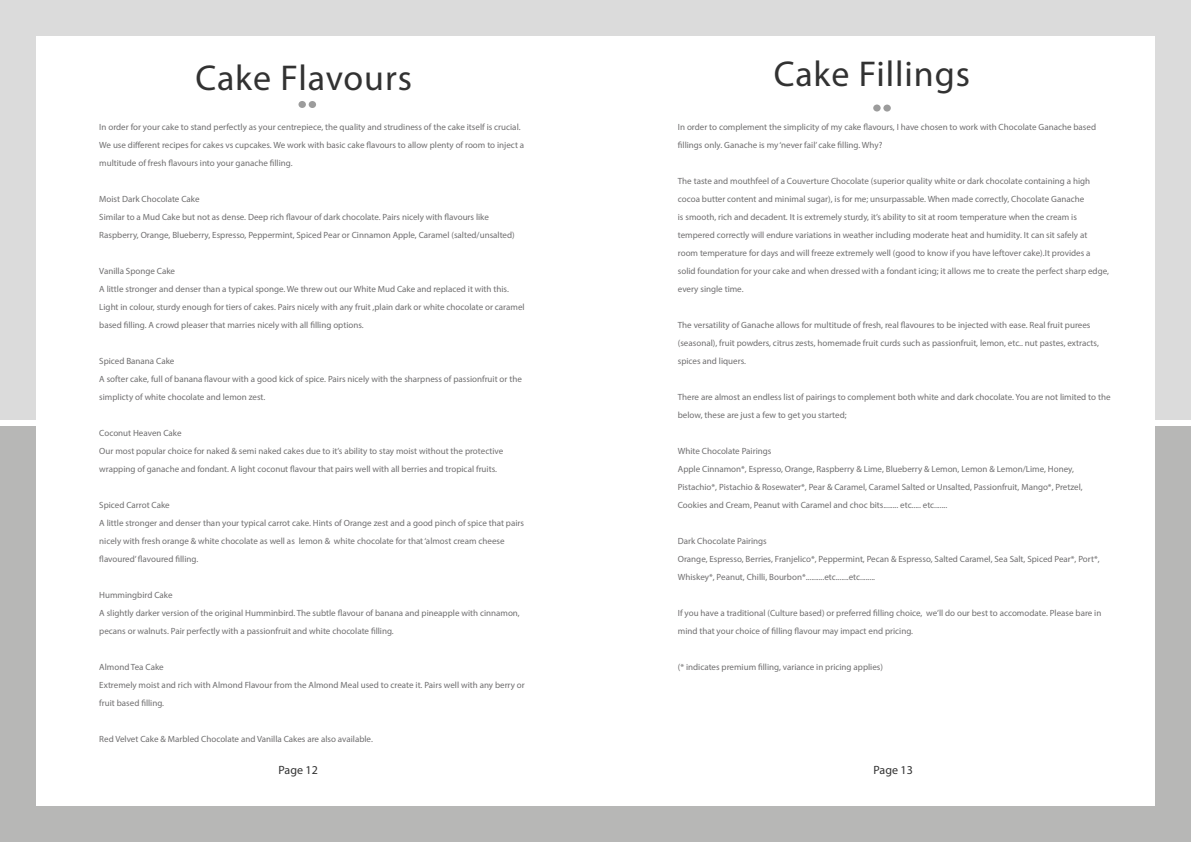
<style>
.page{position:relative;width:1191px;height:842px;background:#fff}
.page>*{position:absolute;margin:0;border:0;box-sizing:border-box;transform-origin:0 0}
.t1{font:36px "Myriad Pro";letter-spacing:.025em;color:#323232}
.t2{font:12px "Myriad Pro";color:#323232}
.t3{font:9px/18px "Myriad Pro";color:#6f6e6f}
</style>
<div class="page">
<div style="left:0;top:0;width:1191px;height:419px;background:#dbdbdb"></div>
<div style="left:0;top:427px;width:1191px;height:415px;background:#b7b7b6"></div>
<div style="left:36px;top:36px;width:1119px;height:770px;background:#fff"></div>
<div style="left:309px;top:101px;width:7px;height:7px;background:#9c9c9c;border-radius:50%"></div>
<div style="left:298px;top:101px;width:8px;height:7px;background:#9c9c9c;border-radius:50%"></div>
<div style="left:883px;top:105px;width:7px;height:7px;background:#9c9c9c;border-radius:50%"></div>
<div style="left:873px;top:105px;width:7px;height:6px;background:#9c9c9c;border-radius:50%"></div>
<h1 class="t1" style="left:195px;top:56px;width:218px">Cake Flavours</h1>
<p class="t3" style="left:99px;top:118px;width:426px">In order for your cake to stand perfectly as your centrepiece, the quality and strudiness of the cake itself is crucial.<br>We use different recipes for cakes vs cupcakes. We work with basic cake flavours to allow plenty of room to inject a multitude of fresh flavours into your ganache filling.</p>
<p class="t3" style="left:99px;top:190px;width:417px">Moist Dark Chocolate Cake<br>Similar to a Mud Cake but not as dense. Deep rich flavour of dark chocolate. Pairs nicely with flavours like<br>Raspberry, Orange, Blueberry, Espresso, Peppermint, Spiced Pear or Cinnamon Apple, Caramel (salted/unsalted)</p>
<p class="t3" style="left:99px;top:262px;width:427px">Vanilla Sponge Cake<br>A little stronger and denser than a typical sponge. We threw out our White Mud Cake and replaced it with this.<br>Light in colour, sturdy enough for tiers of cakes. Pairs nicely with any fruit ,plain dark or white chocolate or caramel based filling. A crowd pleaser that marries nicely with all filling options.</p>
<p class="t3" style="left:99px;top:352px;width:424px">Spiced Banana Cake<br>A softer cake, full of banana flavour with a good kick of spice. Pairs nicely with the sharpness of passionfruit or the simplicty of white chocolate and lemon zest.</p>
<p class="t3" style="left:99px;top:424px;width:405px">Coconut Heaven Cake<br>Our most popular choice for naked &amp; semi naked cakes due to it’s ability to stay moist without the protective wrapping of ganache and fondant. A light coconut flavour that pairs well with all berries and tropical fruits.</p>
<p class="t3" style="left:99px;top:496px;width:426px">Spiced Carrot Cake<br>A little stronger and denser than your typical carrot cake. Hints of Orange zest and a good pinch of spice that pairs nicely with fresh orange &amp; white chocolate as well as lemon &amp; white chocolate for that ‘almost cream cheese flavoured’ flavoured filling.</p>
<p class="t3" style="left:99px;top:586px;width:422px">Hummingbird Cake<br>A slightly darker version of the original Humminbird. The subtle flavour of banana and pineapple with cinnamon, pecans or walnuts. Pair perfectly with a passionfruit and white chocolate filling.</p>
<p class="t3" style="left:99px;top:658px;width:427px">Almond Tea Cake<br>Extremely moist and rich with Almond Flavour from the Almond Meal used to create it. Pairs well with any berry or fruit based filling.</p>
<p class="t3" style="left:99px;top:730px;width:275px">Red Velvet Cake &amp; Marbled Chocolate and Vanilla Cakes are also available.</p>
<h1 class="t1" style="left:774px;top:51px;width:198px">Cake Fillings</h1>
<p class="t3" style="left:678px;top:118px;width:420px">In order to complement the simplicity of my cake flavours, I have chosen to work with Chocolate Ganache based fillings only. Ganache is my ‘never fail’ cake filling. Why?</p>
<p class="t3" style="left:678px;top:172px;width:432px">The taste and mouthfeel of a Couverture Chocolate (superior quality white or dark chocolate containing a high cocoa butter content and minimal sugar), is for me; unsurpassable. When made correctly, Chocolate Ganache<br>is smooth, rich and decadent. It is extremely sturdy, it’s ability to sit at room temperature when the cream is tempered correctly will endure variations in weather including moderate heat and humidity. It can sit safely at room temperature for days and will freeze extremely well (good to know if you have leftover cake).It provides a solid foundation for your cake and when dressed with a fondant icing; it allows me to create the perfect sharp edge, every single time.</p>
<p class="t3" style="left:678px;top:316px;width:422px">The versatility of Ganache allows for multitude of fresh, real flavoures to be injected with ease. Real fruit purees (seasonal), fruit powders, citrus zests, homemade fruit curds such as passionfruit, lemon, etc.. nut pastes, extracts, spices and liquers.</p>
<p class="t3" style="left:678px;top:388px;width:434px">There are almost an endless list of pairings to complement both white and dark chocolate. You are not limited to the below, these are just a few to get you started;</p>
<p class="t3" style="left:678px;top:442px;width:406px">White Chocolate Pairings<br>Apple Cinnamon*, Espresso, Orange, Raspberry &amp; Lime, Blueberry &amp; Lemon, Lemon &amp; Lemon/Lime, Honey, Pistachio*, Pistachio &amp; Rosewater*, Pear &amp; Caramel, Caramel Salted or Unsalted, Passionfruit, Mango*, Pretzel, Cookies and Cream, Peanut with Caramel and choc bits........ etc..... etc.......</p>
<p class="t3" style="left:678px;top:532px;width:423px">Dark Chocolate Pairings<br>Orange, Espresso, Berries, Franjelico*, Peppermint, Pecan &amp; Espresso, Salted Caramel, Sea Salt, Spiced Pear*, Port*,<br>Whiskey*, Peanut, Chilli, Bourbon*..........etc.......etc........</p>
<p class="t3" style="left:678px;top:604px;width:425px">If you have a traditional (Culture based) or preferred filling choice, we’ll do our best to accomodate. Please bare in mind that your choice of filling flavour may impact end pricing.</p>
<p class="t3" style="left:678px;top:658px;width:207px">(* indicates premium filling, variance in pricing applies)</p>
<h2 class="t2" style="left:278px;top:763px;width:41px">Page 12</h2>
<h2 class="t2" style="left:873px;top:763px;width:41px">Page 13</h2>
</div>
